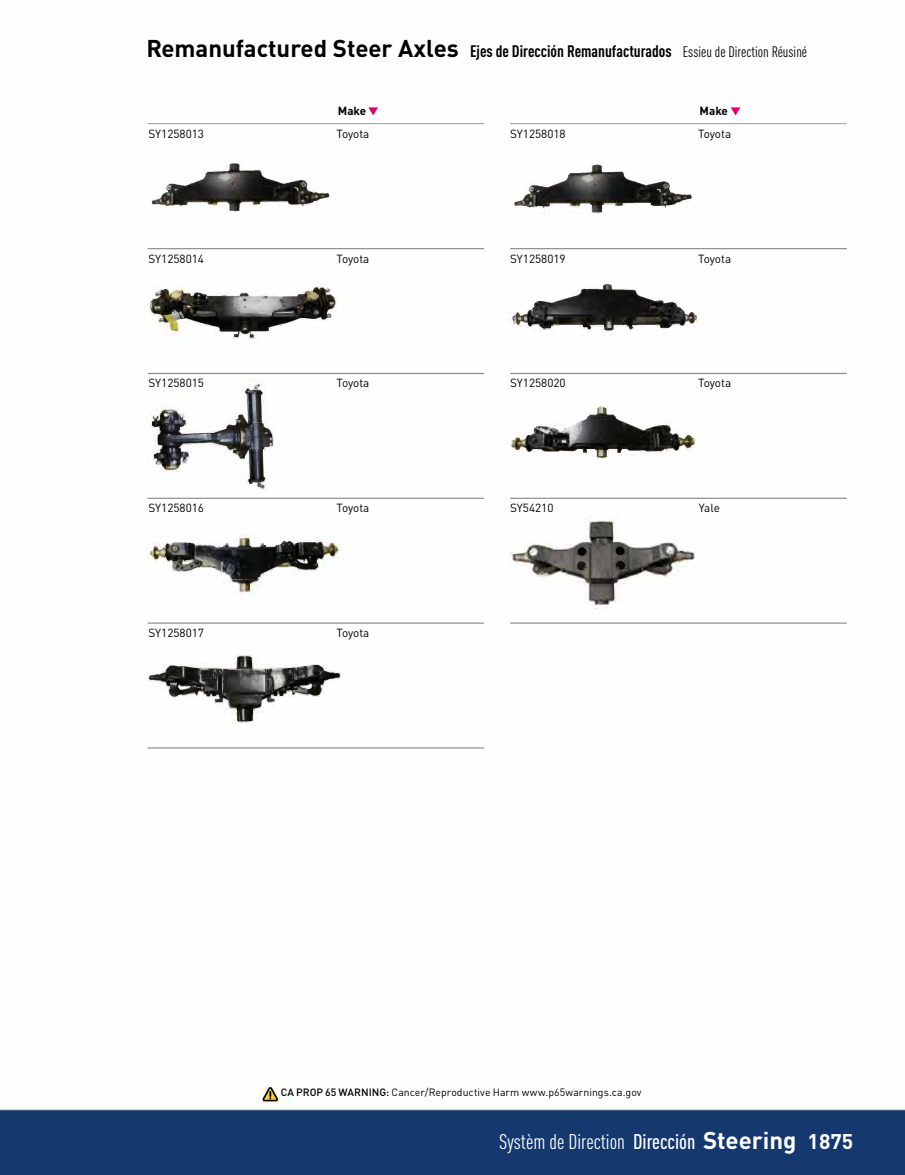
<style>
.page{position:relative;width:905px;height:1175px;background:#fff}
.page>*{position:absolute;margin:0;border:0;box-sizing:border-box;transform-origin:0 0}
.t1{font:condensed 21px "DIN Pro";color:#fff}
.t2{font:700 condensed 16.5px "DIN Pro";color:#000}
.t3{font:11.7px "DIN Pro";letter-spacing:-.01em;color:#000}
.t4{font:700 11.7px "DIN Pro";color:#000}
.t5{font:10.5px "DIN Pro";letter-spacing:.005em;color:#000}
.s1{font-stretch:normal;font-size:24px}
.s2{font-weight:400;font-size:15px}
.s3{font-weight:500}
.s4{font-weight:700;font-stretch:normal;font-size:24px}
.s5{font-weight:700;font-stretch:normal}
</style>
<div class="page">
<img style="left:0;top:107px;width:904px;height:1067px">
<h2 class="t2" style="left:146px;top:39px;width:662px"><span class="s1">Remanufactured Steer Axles</span> Ejes de Dirección Remanufacturados <span class="s2">Essieu de Direction Réusiné</span></h2>
<p class="t4" style="left:338px;top:101px;width:30px">Make</p>
<p class="t4" style="left:699px;top:101px;width:30px">Make</p>
<p class="t3" style="left:149px;top:125px;width:57px">SY1258013</p>
<p class="t3" style="left:336px;top:125px;width:34px">Toyota</p>
<p class="t3" style="left:510px;top:125px;width:57px">SY1258018</p>
<p class="t3" style="left:698px;top:125px;width:34px">Toyota</p>
<p class="t3" style="left:149px;top:249px;width:57px">SY1258014</p>
<p class="t3" style="left:336px;top:249px;width:34px">Toyota</p>
<p class="t3" style="left:510px;top:249px;width:57px">SY1258019</p>
<p class="t3" style="left:698px;top:249px;width:34px">Toyota</p>
<p class="t3" style="left:149px;top:374px;width:57px">SY1258015</p>
<p class="t3" style="left:336px;top:374px;width:34px">Toyota</p>
<p class="t3" style="left:510px;top:374px;width:57px">SY1258020</p>
<p class="t3" style="left:698px;top:374px;width:34px">Toyota</p>
<p class="t3" style="left:149px;top:498px;width:57px">SY1258016</p>
<p class="t3" style="left:336px;top:498px;width:34px">Toyota</p>
<p class="t3" style="left:510px;top:498px;width:45px">SY54210</p>
<p class="t3" style="left:699px;top:498px;width:22px">Yale</p>
<p class="t3" style="left:149px;top:623px;width:57px">SY1258017</p>
<p class="t3" style="left:336px;top:623px;width:34px">Toyota</p>
<p class="t5" style="left:281px;top:1083px;width:362px"><span class="s3">CA PROP 65 WARNING:</span> Cancer/Reproductive Harm www.p65warnings.ca.gov</p>
<h1 class="t1" style="left:499px;top:1126px;width:356px">Systèm de Direction <span class="s3">Dirección</span> <span class="s4">Steering</span> <span class="s5">1875</span></h1>
</div>
